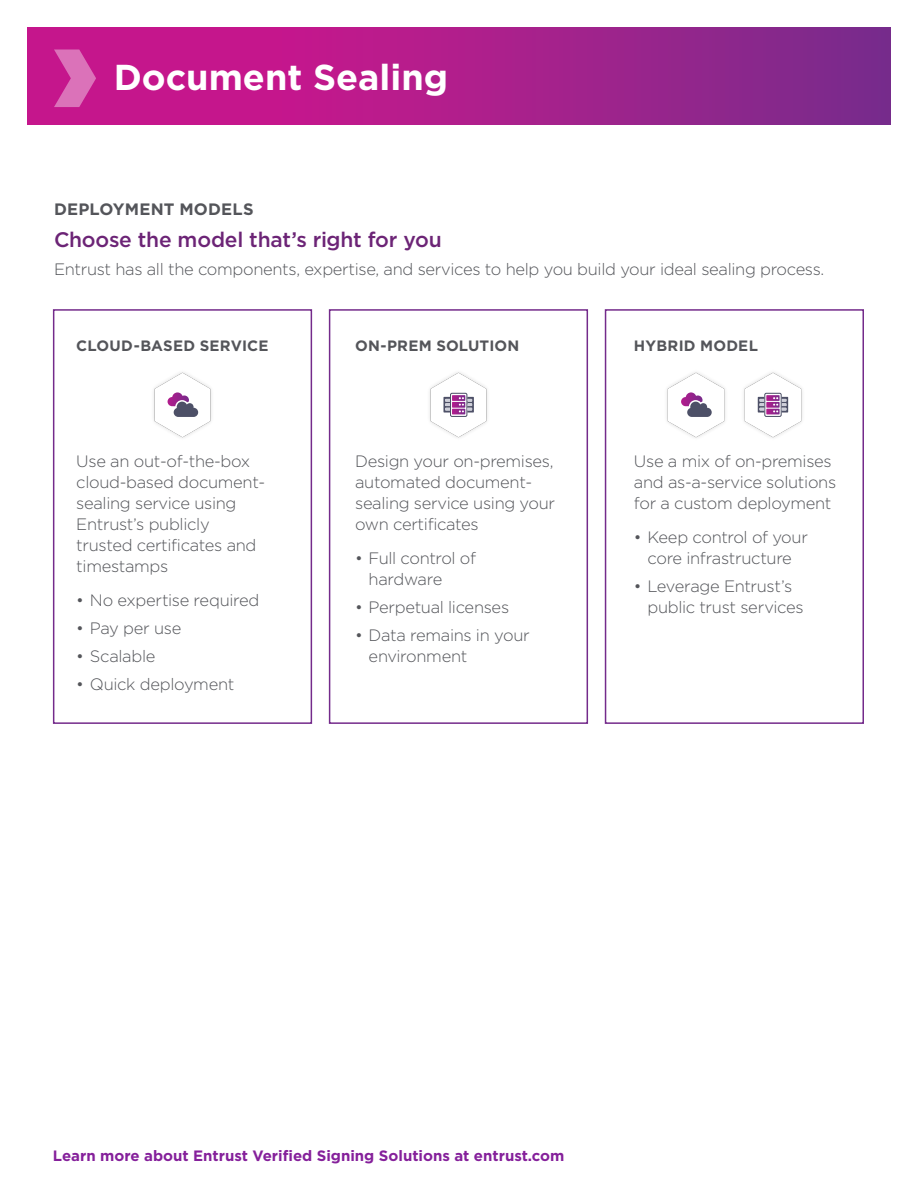
<style>
.page{position:relative;width:918px;height:1188px;background:#fff}
.page>*{position:absolute;margin:0;border:0;box-sizing:border-box;transform-origin:0 0}
.Product_Name{font:700 36px "Gotham";color:#fff}
.Subhead{font:500 21px "Gotham";letter-spacing:-.01em;color:#6c2476}
.Body_copy{font:300 16.5px/21px "Gotham";letter-spacing:-.02em;color:#54555a}
.Subhead-2{font:700 16.5px "Gotham";letter-spacing:.01em;color:#54555a}
.CTA_URL_front{font:700 15px "Gotham";color:#85209b}
.Subhead-3{font:700 15px "Gotham";letter-spacing:.015em;color:#54555a}
</style>
<div class="page">
<svg style="left:27px;top:27px;width:864px;height:98px;background:#a91e8b"></svg>
<svg style="left:54px;top:50px;width:42px;height:57px;background:#d24da7"></svg>
<div style="left:53px;top:309px;width:259px;height:415px;background:#fff;border:2px solid #742b8b"></div>
<div style="left:605px;top:309px;width:259px;height:415px;background:#fff;border:2px solid #742b8b"></div>
<div style="left:329px;top:309px;width:259px;height:415px;background:#fff;border:2px solid #742b8b"></div>
<img style="left:153px;top:372px;width:59px;height:66px">
<svg style="left:168px;top:392px;width:30px;height:25px"></svg>
<img style="left:667px;top:372px;width:59px;height:66px">
<svg style="left:681px;top:392px;width:31px;height:25px"></svg>
<img style="left:429px;top:372px;width:59px;height:66px">
<svg style="left:451px;top:393px;width:16px;height:23px"></svg>
<div style="left:450px;top:393px;width:17px;height:24px;border:1px solid #4d5067;border-radius:2px"></div>
<svg style="left:443px;top:395px;width:31px;height:19px"></svg>
<img style="left:744px;top:372px;width:59px;height:66px">
<svg style="left:765px;top:393px;width:16px;height:23px"></svg>
<div style="left:764px;top:393px;width:18px;height:24px;border:1px solid #4d5067;border-radius:2px"></div>
<svg style="left:758px;top:395px;width:30px;height:19px"></svg>
<p class="Product_Name" style="left:114px;top:57px;width:336px">Document Sealing</p>
<p class="Subhead-2" style="left:54px;top:200px;width:201px">DEPLOYMENT MODELS</p>
<p class="Subhead" style="left:54px;top:226px;width:389px">Choose the model that’s right for you</p>
<p class="Body_copy" style="left:54px;top:258px;width:772px">Entrust has all the components, expertise, and services to help you build your ideal sealing process.</p>
<p class="Subhead-3" style="left:76px;top:337px;width:194px">CLOUD-BASED SERVICE</p>
<p class="Body_copy" style="left:76px;top:450px;width:191px">Use an out-of-the-box cloud-based document&shy;sealing service using<br>Entrust’s publicly trusted certificates and timestamps</p>
<p class="Body_copy" style="left:76px;top:590px;width:185px">• No expertise required</p>
<p class="Body_copy" style="left:76px;top:618px;width:107px">• Pay per use</p>
<p class="Body_copy" style="left:76px;top:645px;width:81px">• Scalable</p>
<p class="Body_copy" style="left:76px;top:673px;width:160px">• Quick deployment</p>
<p class="Subhead-3" style="left:355px;top:337px;width:166px">ON-PREM SOLUTION</p>
<p class="Body_copy" style="left:355px;top:450px;width:201px">Design your on-premises, automated document&shy;sealing service using your own certificates</p>
<p class="Body_copy" style="left:369px;top:548px;width:109px;text-indent:-14px">• Full control of hardware</p>
<p class="Body_copy" style="left:355px;top:597px;width:156px">• Perpetual licenses</p>
<p class="Body_copy" style="left:369px;top:624px;width:163px;text-indent:-14px">• Data remains in your environment</p>
<p class="Subhead-3" style="left:634px;top:337px;width:126px">HYBRID MODEL</p>
<p class="Body_copy" style="left:634px;top:450px;width:204px">Use a mix of on-premises and as-a-service solutions for a custom deployment</p>
<p class="Body_copy" style="left:634px;top:527px;width:176px;text-align:center">• Keep control of your core infrastructure</p>
<p class="Body_copy" style="left:647px;top:576px;width:158px;text-indent:-14px">• Leverage Entrust’s public trust services</p>
<p class="CTA_URL_front" style="left:53px;top:1147px;width:513px">Learn more about Entrust Verified Signing Solutions at entrust.com</p>
</div>
